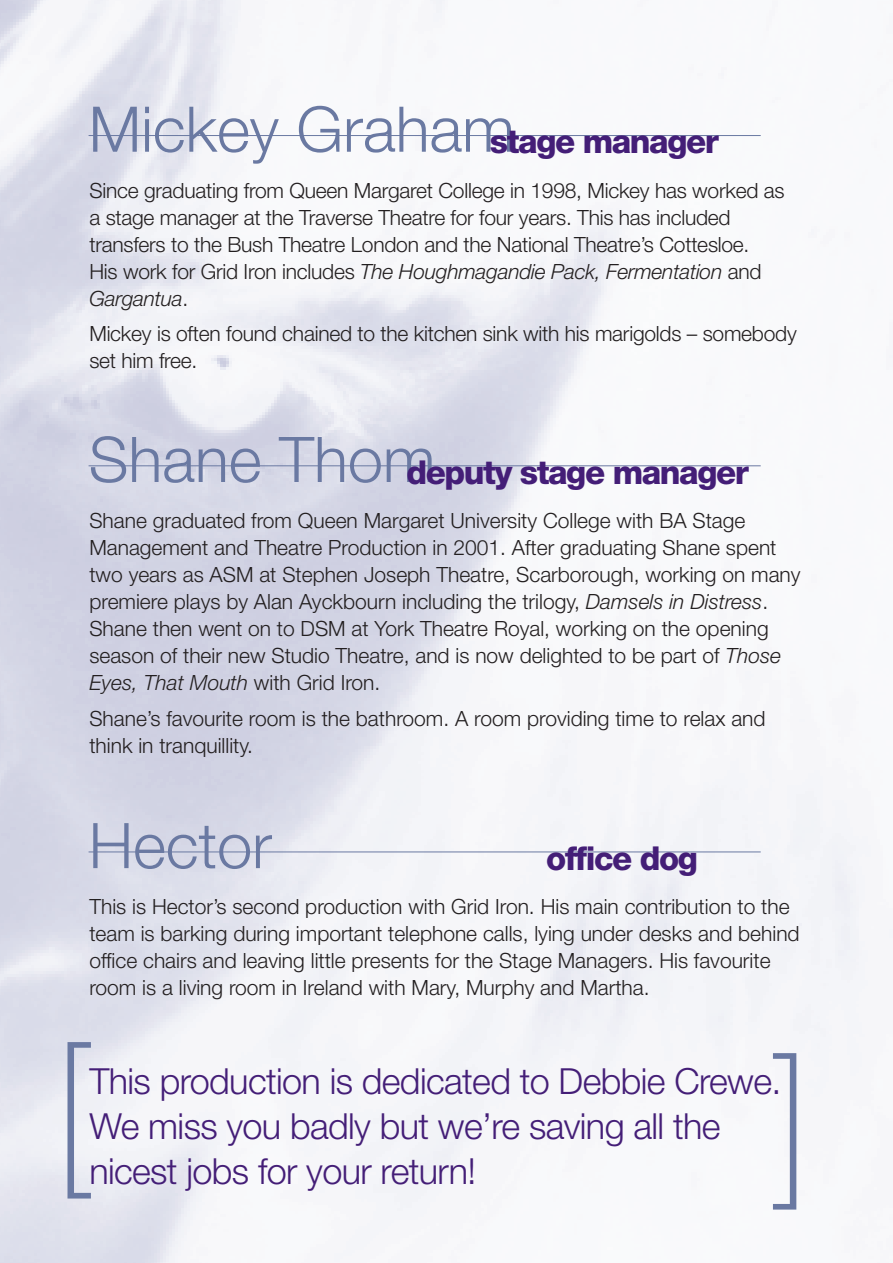
<style>
.page{position:relative;width:893px;height:1263px;background:#fff}
.page>*{position:absolute;margin:0;border:0;box-sizing:border-box;transform-origin:0 0}
.t1{font:100 171px "Helvetica Neue";color:#6a79a2}
.t2{font:300 63px "Helvetica Neue";color:#6a79a2}
.t3{font:300 36px/45px "Helvetica Neue";letter-spacing:-.015em;color:#441e77}
.t4{font:800 33px "Helvetica Neue";letter-spacing:-.045em;color:#441e77}
.t5{font:300 21px/27px "Helvetica Neue";color:#231f20}
.s1{font-weight:800;font-size:33px;color:#441e77}
.s2{font-style:italic}
.s3{font-weight:300;font-size:63px;color:#6a79a2}
</style>
<div class="page">
<hr style="left:89px;top:135px;width:672px;height:1px;background:#6a79a2">
<hr style="left:89px;top:465px;width:672px;height:1px;background:#6a79a2">
<hr style="left:89px;top:851px;width:672px;height:1px;background:#6a79a2">
<h2 class="t2" style="left:89px;top:78px;width:632px">Mickey Graham<span class="s1">stage manager</span></h2>
<p class="t5" style="left:89px;top:175px;width:697px">Since graduating from Queen Margaret College in 1998, Mickey has worked as a stage manager at the Traverse Theatre for four years. This has included transfers to the Bush Theatre London and the National Theatre’s Cottesloe.<br>His work for Grid Iron includes <span class="s2">The Houghmagandie Pack, Fermentation</span> and <span class="s2">Gargantua</span>.</p>
<p class="t5" style="left:89px;top:319px;width:709px">Mickey is often found chained to the kitchen sink with his marigolds – somebody set him free.</p>
<h3 class="t4" style="left:89px;top:460px;width:662px"><span class="s3">Shane Thom</span>deputy stage manager</h3>
<p class="t5" style="left:89px;top:506px;width:713px">Shane graduated from Queen Margaret University College with BA Stage Management and Theatre Production in 2001. After graduating Shane spent two years as ASM at Stephen Joseph Theatre, Scarborough, working on many premiere plays by Alan Ayckbourn including the trilogy, <span class="s2">Damsels in Distress</span>.<br>Shane then went on to DSM at York Theatre Royal, working on the opening season of their new Studio Theatre, and is now delighted to be part of <span class="s2">Those Eyes, That Mouth</span> with Grid Iron.</p>
<p class="t5" style="left:89px;top:703px;width:678px">Shane’s favourite room is the bathroom. A room providing time to relax and think in tranquillity.</p>
<h2 class="t2" style="left:89px;top:795px;width:185px">Hector</h2>
<h3 class="t4" style="left:546px;top:846px;width:153px">office dog</h3>
<p class="t5" style="left:89px;top:892px;width:712px">This is Hector’s second production with Grid Iron. His main contribution to the team is barking during important telephone calls, lying under desks and behind office chairs and leaving little presents for the Stage Managers. His favourite room is a living room in Ireland with Mary, Murphy and Martha.</p>
<h1 class="t1" style="left:51px;top:1045px;width:43px">[</h1>
<h1 class="t1" style="left:812px;top:1207px;width:43px;rotate:-180deg">[</h1>
<h3 class="t3" style="left:89px;top:1057px;width:693px">This production is dedicated to Debbie Crewe.<br>We miss you badly but we’re saving all the nicest jobs for your return!</h3>
</div>
